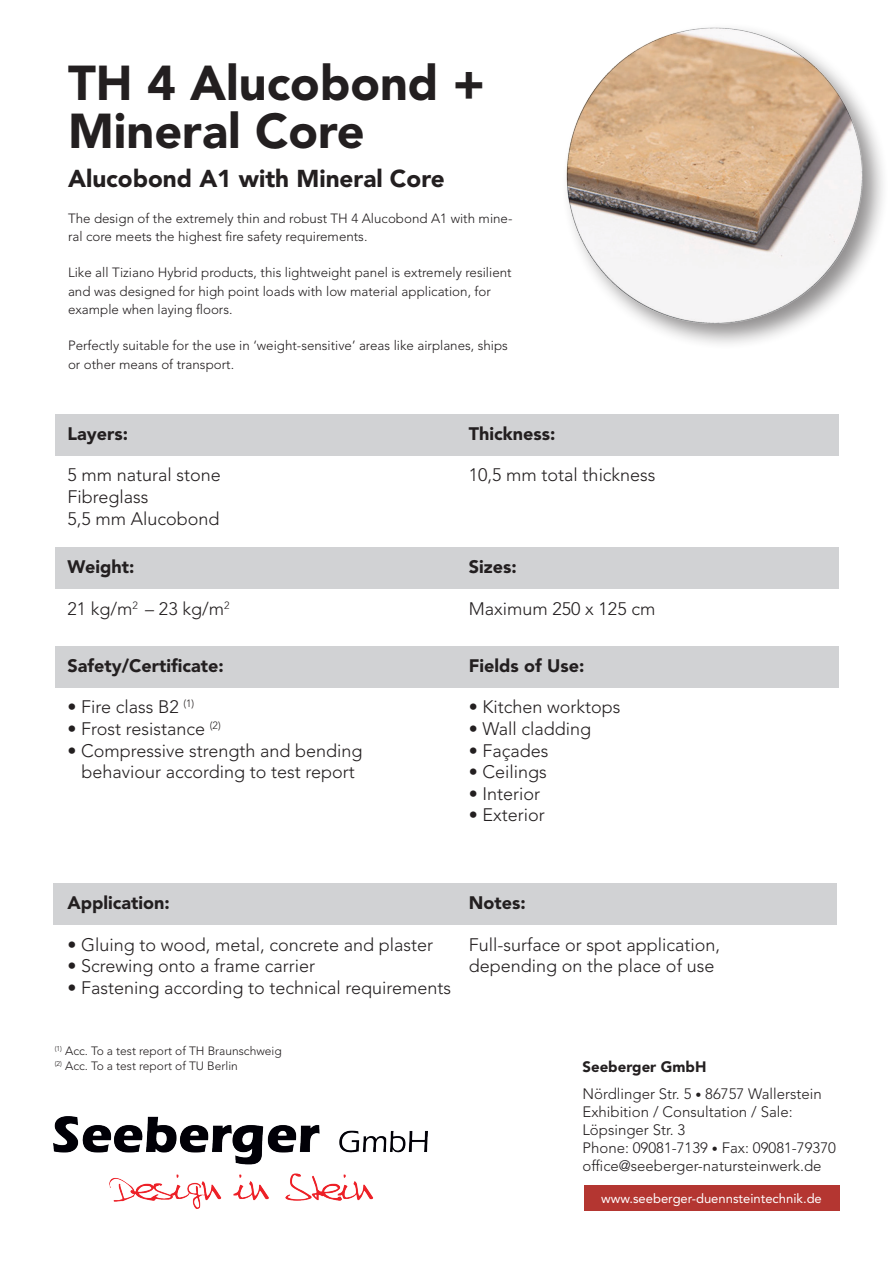
<style>
.page{position:relative;width:893px;height:1263px;background:#fff}
.page>*{position:absolute;margin:0;border:0;box-sizing:border-box;transform-origin:0 0}
.t1{font:900 48.6px/48.6px "Avenir LT Pro";color:#231f20}
.t2{font:900 24.3px "Avenir LT Pro";color:#231f20}
.t3{font:300 18px/21.6px "Avenir LT Pro";color:#231f20}
.t4{font:900 18px "Avenir LT Pro";color:#231f20}
.t5{font:300 15px/18px "Avenir LT Pro";color:#231f20}
.t6{font:300 13.35px/18.1px "Avenir LT Pro";color:#231f20}
.t7{font:13.05px "Avenir LT Pro";color:#fff}
.t8{font:300 12px/14.4px "Avenir LT Pro";color:#231f20}
.s1{font-weight:900}
.s2{font-size:12px}
</style>
<div class="page">
<img style="left:54px;top:1116px;width:373px;height:93px">
<div style="left:55px;top:414px;width:783px;height:42px;background:#d1d2d4"></div>
<div style="left:55px;top:547px;width:783px;height:42px;background:#d1d2d4"></div>
<div style="left:55px;top:646px;width:783px;height:42px;background:#d1d2d4"></div>
<div style="left:54px;top:883px;width:783px;height:42px;background:#d1d2d4"></div>
<div style="left:561px;top:22px;width:329px;height:329px;background:#231f20;opacity:.5"></div>
<img style="left:564px;top:26px;width:302px;height:303px">
<div style="left:584px;top:1185px;width:255px;height:26px;background:#b43631"></div>
<h1 class="t1" style="left:68px;top:59px;width:419px">TH 4 Alucobond +<br>Mineral Core</h1>
<h2 class="t2" style="left:68px;top:164px;width:378px">Alucobond A1 with Mineral Core</h2>
<p class="t6" style="left:68px;top:209px;width:446px">The design of the extremely thin and robust TH 4 Alucobond A1 with mine&shy;ral core meets the highest fire safety requirements.</p>
<p class="t6" style="left:68px;top:264px;width:445px">Like all Tiziano Hybrid products, this lightweight panel is extremely resilient and was designed for high point loads with low material application, for example when laying floors.</p>
<p class="t6" style="left:68px;top:337px;width:441px">Perfectly suitable for the use in ‘weight-sensitive’ areas like airplanes, ships or other means of transport.</p>
<p class="t4" style="left:67px;top:423px;width:62px">Layers:</p>
<p class="t3" style="left:67px;top:464px;width:155px">5 mm natural stone<br>Fibreglass<br>5,5 mm Alucobond</p>
<p class="t4" style="left:67px;top:556px;width:69px">Weight:</p>
<p class="t3" style="left:67px;top:598px;width:164px">21 kg/m<sup>2</sup> – 23 kg/m<sup>2</sup></p>
<p class="t4" style="left:67px;top:655px;width:158px">Safety/Certificate:</p>
<p class="t3" style="left:67px;top:696px;width:128px">• Fire class B2 <sup>(1)</sup></p>
<p class="t3" style="left:67px;top:718px;width:155px">• Frost resistance <sup>(2)</sup></p>
<p class="t3" style="left:67px;top:739px;width:297px;text-align:center">• Compressive strength and bending behaviour according to test report</p>
<p class="t4" style="left:469px;top:423px;width:88px">Thickness:</p>
<p class="t3" style="left:469px;top:464px;width:188px">10,5 mm total thickness</p>
<p class="t4" style="left:469px;top:556px;width:50px">Sizes:</p>
<p class="t3" style="left:469px;top:598px;width:188px">Maximum 250 x 125 cm</p>
<p class="t4" style="left:469px;top:655px;width:117px">Fields of Use:</p>
<p class="t3" style="left:469px;top:696px;width:153px">• Kitchen worktops</p>
<p class="t3" style="left:469px;top:718px;width:124px">• Wall cladding</p>
<p class="t3" style="left:469px;top:739px;width:81px">• Façades</p>
<p class="t3" style="left:469px;top:761px;width:80px">• Ceilings</p>
<p class="t3" style="left:469px;top:783px;width:73px">• Interior</p>
<p class="t3" style="left:469px;top:804px;width:78px">• Exterior</p>
<p class="t4" style="left:67px;top:892px;width:104px">Application:</p>
<p class="t3" style="left:67px;top:933px;width:367px">• Gluing to wood, metal, concrete and plaster</p>
<p class="t3" style="left:67px;top:955px;width:249px">• Screwing onto a frame carrier</p>
<p class="t3" style="left:67px;top:977px;width:385px">• Fastening according to technical requirements</p>
<p class="t8" style="left:55px;top:1044px;width:228px"><sup>(1)</sup> Acc. To a test report of TH Braunschweig <sup>(2)</sup> Acc. To a test report of TU Berlin</p>
<p class="t4" style="left:469px;top:892px;width:58px">Notes:</p>
<p class="t3" style="left:469px;top:933px;width:253px">Full-surface or spot application, depending on the place of use</p>
<p class="t5" style="left:582px;top:1053px;width:241px;line-height:27px"><span class="s1">Seeberger GmbH<br></span>Nördlinger Str. 5 <span class="s2">•</span> 86757 Wallerstein</p>
<p class="t5" style="left:582px;top:1103px;width:255px">Exhibition / Consultation / Sale:<br>Löpsinger Str. 3<br>Phone: 09081-7139 <span class="s2">•</span> Fax: 09081-79370 office@seeberger-natursteinwerk.de</p>
<p class="t7" style="left:601px;top:1190px;width:222px">www.seeberger-duennsteintechnik.de</p>
</div>
